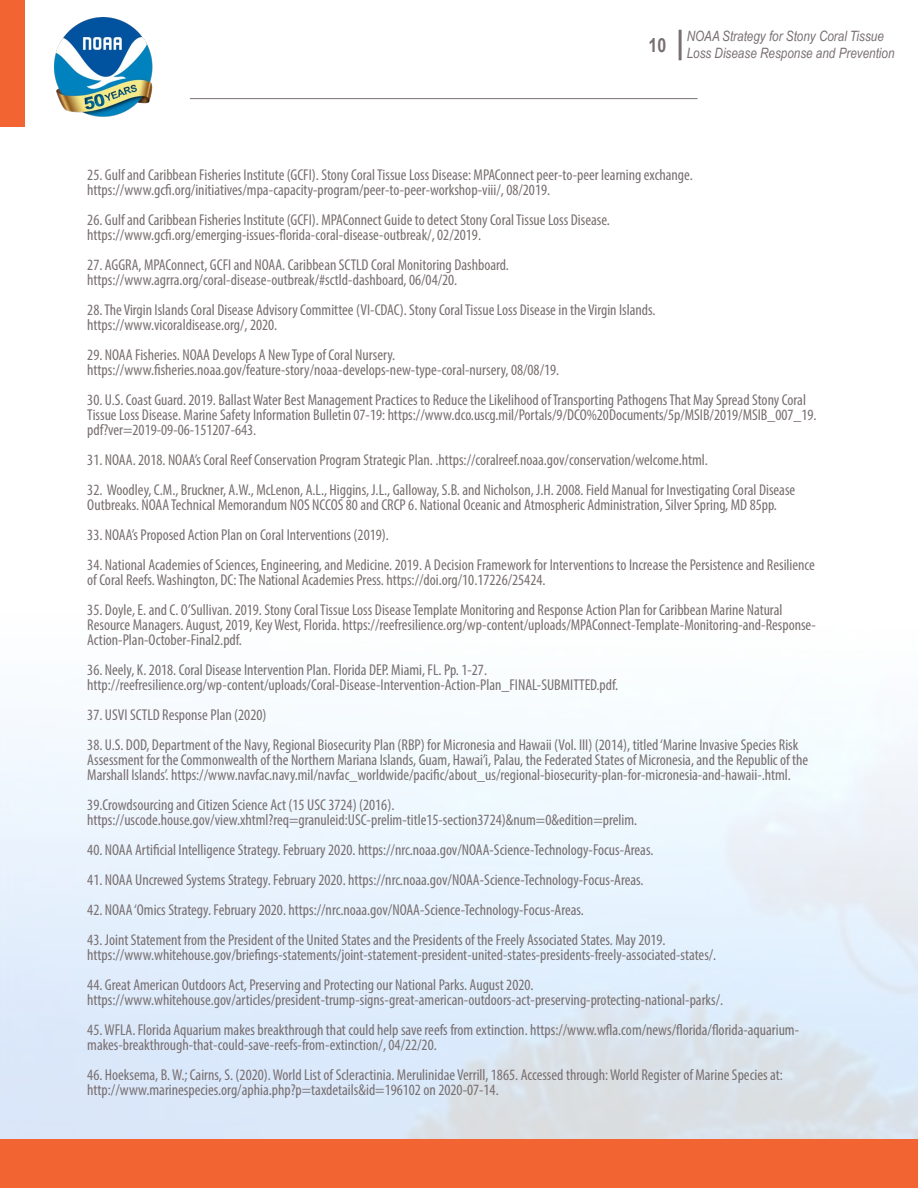
<style>
.page{position:relative;width:918px;height:1188px;background:#fff}
.page>*{position:absolute;margin:0;border:0;box-sizing:border-box;transform-origin:0 0}
.t1{font:700 19.5px "Arial Narrow";color:#786f72}
.t2{font:condensed 15.75px/15px "Myriad Pro";color:#786f70}
.t3{font:italic 14.25px/16.5px "Arial Narrow";color:#786f72}
</style>
<div class="page">
<img style="left:54px;top:18px;width:99px;height:99px">
<hr style="left:679px;top:30px;width:3px;height:30px;background:#786f72">
<div style="left:1px;top:1139px;width:917px;height:49px;background:#f26533"></div>
<hr style="left:190px;top:98px;width:507px;height:1px;background:#786f70">
<div style="left:0;top:1px;width:25px;height:126px;background:#f26533"></div>
<p class="t1" style="left:649px;top:30px;width:19px">10</p>
<p class="t3" style="left:687px;top:28px;width:209px">NOAA Strategy for Stony Coral Tissue<br>Loss Disease Response and Prevention</p>
<p class="t2" style="left:87px;top:167px;width:607px">25. Gulf and Caribbean Fisheries Institute (GCFI). Stony Coral Tissue Loss Disease: MPAConnect peer-to-peer learning exchange.</p>
<p class="t2" style="left:87px;top:182px;width:464px">https://www.gcfi.org/initiatives/mpa-capacity-program/peer-to-peer-workshop-viii/, 08/2019.</p>
<p class="t2" style="left:87px;top:212px;width:524px">26. Gulf and Caribbean Fisheries Institute (GCFI). MPAConnect Guide to detect Stony Coral Tissue Loss Disease.</p>
<p class="t2" style="left:87px;top:227px;width:395px">https://www.gcfi.org/emerging-issues-florida-coral-disease-outbreak/, 02/2019.</p>
<p class="t2" style="left:87px;top:257px;width:423px">27. AGGRA, MPAConnect, GCFI and NOAA. Caribbean SCTLD Coral Monitoring Dashboard. https://www.agrra.org/coral-disease-outbreak/#sctld-dashboard, 06/04/20.</p>
<p class="t2" style="left:87px;top:302px;width:570px">28. The Virgin Islands Coral Disease Advisory Committee (VI-CDAC). Stony Coral Tissue Loss Disease in the Virgin Islands. https://www.vicoraldisease.org/, 2020.</p>
<p class="t2" style="left:87px;top:347px;width:474px">29. NOAA Fisheries. NOAA Develops A New Type of Coral Nursery. https://www.fisheries.noaa.gov/feature-story/noaa-develops-new-type-coral-nursery, 08/08/19.</p>
<p class="t2" style="left:87px;top:392px;width:731px">30. U.S. Coast Guard. 2019. Ballast Water Best Management Practices to Reduce the Likelihood of Transporting Pathogens That May Spread Stony Coral<br>Tissue Loss Disease. Marine Safety Information Bulletin 07-19: https://www.dco.uscg.mil/Portals/9/DCO%20Documents/5p/MSIB/2019/MSIB_007_19. pdf?ver=2019-09-06-151207-643.</p>
<p class="t2" style="left:87px;top:452px;width:622px">31. NOAA. 2018. NOAA’s Coral Reef Conservation Program Strategic Plan. .https://coralreef.noaa.gov/conservation/welcome.html.</p>
<p class="t2" style="left:87px;top:482px;width:710px">32. Woodley, C.M., Bruckner, A.W., McLenon, A.L., Higgins, J.L., Galloway, S.B. and Nicholson, J.H. 2008. Field Manual for Investigating Coral Disease<br>Outbreaks. NOAA Technical Memorandum NOS NCCOS 80 and CRCP 6. National Oceanic and Atmospheric Administration, Silver Spring, MD 85pp.</p>
<p class="t2" style="left:87px;top:527px;width:303px">33. NOAA’s Proposed Action Plan on Coral Interventions (2019).</p>
<p class="t2" style="left:87px;top:557px;width:729px">34. National Academies of Sciences, Engineering, and Medicine. 2019. A Decision Framework for Interventions to Increase the Persistence and Resilience of Coral Reefs. Washington, DC: The National Academies Press. https://doi.org/10.17226/25424.</p>
<p class="t2" style="left:87px;top:602px;width:730px">35. Doyle, E. and C. O’Sullivan. 2019. Stony Coral Tissue Loss Disease Template Monitoring and Response Action Plan for Caribbean Marine Natural<br>Resource Managers. August, 2019, Key West, Florida. https://reefresilience.org/wp-content/uploads/MPAConnect-Template-Monitoring-and-Response-<br>Action-Plan-October-Final2.pdf.</p>
<p class="t2" style="left:87px;top:662px;width:533px">36. Neely, K. 2018. Coral Disease Intervention Plan. Florida DEP. Miami, FL. Pp. 1-27. http://reefresilience.org/wp-content/uploads/Coral-Disease-Intervention-Action-Plan_FINAL-SUBMITTED.pdf.</p>
<p class="t2" style="left:87px;top:707px;width:181px">37. USVI SCTLD Response Plan (2020)</p>
<p class="t2" style="left:87px;top:737px;width:723px">38. U.S. DOD, Department of the Navy, Regional Biosecurity Plan (RBP) for Micronesia and Hawaii (Vol. III) (2014), titled ‘Marine Invasive Species Risk<br>Assessment for the Commonwealth of the Northern Mariana Islands, Guam, Hawai’i, Palau, the Federated States of Micronesia, and the Republic of the<br>Marshall Islands’. https://www.navfac.navy.mil/navfac_worldwide/pacific/about_us/regional-biosecurity-plan-for-micronesia-and-hawaii-.html.</p>
<p class="t2" style="left:87px;top:797px;width:551px">39.Crowdsourcing and Citizen Science Act (15 USC 3724) (2016). https://uscode.house.gov/view.xhtml?req=granuleid:USC-prelim-title15-section3724)&amp;num=0&amp;edition=prelim.</p>
<p class="t2" style="left:87px;top:842px;width:568px">40. NOAA Artificial Intelligence Strategy. February 2020. https://nrc.noaa.gov/NOAA-Science-Technology-Focus-Areas.</p>
<p class="t2" style="left:87px;top:872px;width:558px">41. NOAA Uncrewed Systems Strategy. February 2020. https://nrc.noaa.gov/NOAA-Science-Technology-Focus-Areas.</p>
<p class="t2" style="left:87px;top:902px;width:498px">42. NOAA ‘Omics Strategy. February 2020. https://nrc.noaa.gov/NOAA-Science-Technology-Focus-Areas.</p>
<p class="t2" style="left:87px;top:932px;width:631px">43. Joint Statement from the President of the United States and the Presidents of the Freely Associated States. May 2019. https://www.whitehouse.gov/briefings-statements/joint-statement-president-united-states-presidents-freely-associated-states/.</p>
<p class="t2" style="left:87px;top:977px;width:637px">44. Great American Outdoors Act, Preserving and Protecting our National Parks. August 2020. https://www.whitehouse.gov/articles/president-trump-signs-great-american-outdoors-act-preserving-protecting-national-parks/.</p>
<p class="t2" style="left:87px;top:1022px;width:713px">45. WFLA. Florida Aquarium makes breakthrough that could help save reefs from extinction. https://www.wfla.com/news/florida/florida-aquarium&shy;makes-breakthrough-that-could-save-reefs-from-extinction/, 04/22/20.</p>
<p class="t2" style="left:87px;top:1067px;width:697px">46. Hoeksema, B. W.; Cairns, S. (2020). World List of Scleractinia. Merulinidae Verrill, 1865. Accessed through: World Register of Marine Species at: http://www.marinespecies.org/aphia.php?p=taxdetails&amp;id=196102 on 2020-07-14.</p>
</div>
